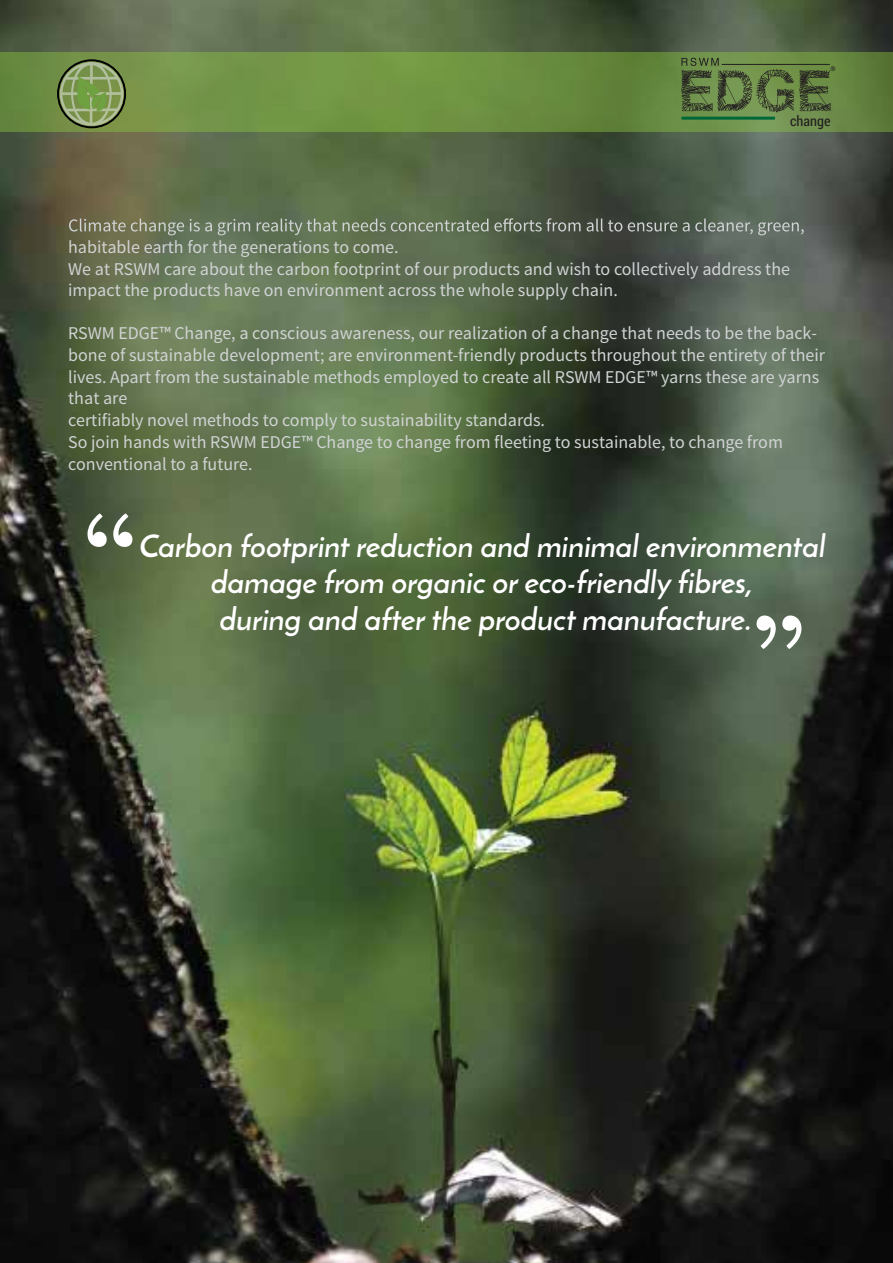
<style>
.page{position:relative;width:893px;height:1263px;background:#fff}
.page>*{position:absolute;margin:0;border:0;box-sizing:border-box;transform-origin:0 0}
.t1{font:120px "Javanese Text";color:#fff}
.t2{font:italic 700 30.6px/36.8px "Josefin Sans";color:#fff;text-align:center}
.t3{font:18px/21.8px "Source Sans Pro";color:#d1d3d4}
.t4{font:14.25px "Roboto Condensed";color:#231f20}
.t5{font:12.15px "Source Sans Pro";color:#231f20}
</style>
<div class="page">
<img style="left:0;top:0;width:893px;height:1263px">
<svg style="left:69px;top:218px;width:735px;height:17px;background:#6d7864"></svg>
<svg style="left:0;top:52px;width:893px;height:79px;background:#6d8f43"></svg>
<svg style="left:681px;top:58px;width:150px;height:55px;background:#5e7641"></svg>
<hr style="left:722px;top:64px;width:108px;height:1px;background:#231f20">
<hr style="left:681px;top:117px;width:94px;height:3px;background:#006838">
<svg style="left:57px;top:59px;width:69px;height:70px;background:#7a9155"></svg>
<p class="t5" style="left:830px;top:63px;width:7px">®</p>
<p class="t4" style="left:790px;top:111px;width:42px">change</p>
<p class="t3" style="left:68px;top:236px;width:723px">habitable earth for the generations to come.<br>We at RSWM care about the carbon footprint of our products and wish to collectively address the impact the products have on environment across the whole supply chain.</p>
<p class="t3" style="left:68px;top:323px;width:758px">RSWM EDGE™ Change, a conscious awareness, our realization of a change that needs to be the back&shy;bone of sustainable development; are environment-friendly products throughout the entirety of their lives. Apart from the sustainable methods employed to create all RSWM EDGE™ yarns these are yarns that are<br>certifiably novel methods to comply to sustainability standards.<br>So join hands with RSWM EDGE™ Change to change from fleeting to sustainable, to change from conventional to a future.</p>
<h1 class="t1" style="left:80px;top:488px;width:61px">“</h1>
<h2 class="t2" style="left:139px;top:527px;width:688px">Carbon footprint reduction and minimal environmental damage from organic or eco-friendly fibres,<br>during and after the product manufacture.</h2>
<h1 class="t1" style="left:749px;top:590px;width:61px">”</h1>
</div>
